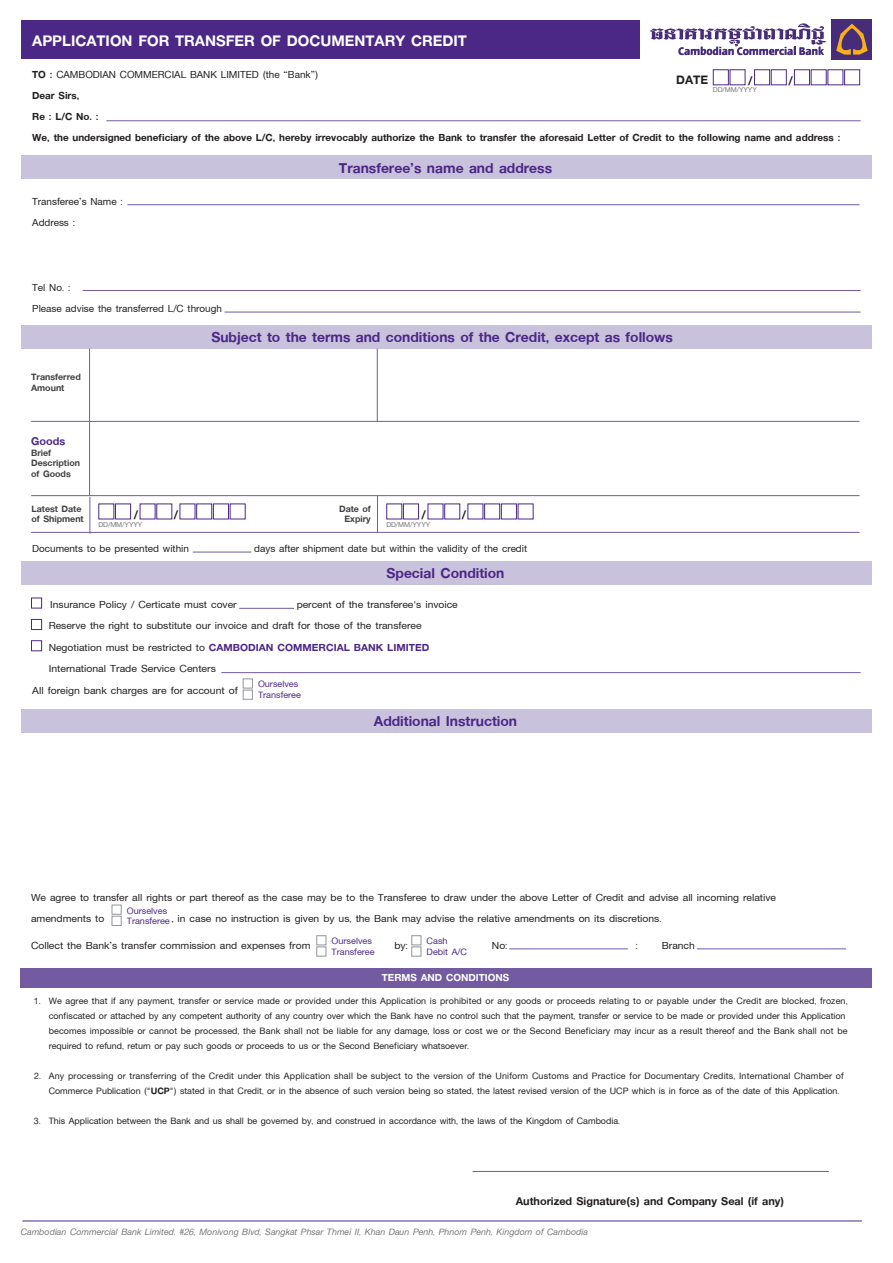
<style>
.page{position:relative;width:893px;height:1263px;background:#fff}
.page>*{position:absolute;margin:0;border:0;box-sizing:border-box;transform-origin:0 0}
.t1{font:700 22.5px "PS Lx Text";color:#fffdfe}
.t2{font:700 21px "PS Lx Text";color:#4b2885}
.t3{font:700 18px "PS Lx Text";color:#231f20}
.t4{font:700 16.5px "PS Lx Text";color:#231f20}
.t5{font:700 16.5px "PS Lx Text";color:#4b2885}
.t6{font:15px/21.3px "PS Lx Text";color:#231f20;scale:1.04 1}
.t7{font:700 15px/21px "PS Lx Text";color:#231f20}
.t8{font:15px/21.8px "PS Lx Text";color:#231f20}
.t9{font:15px/21.5px "PS Lx Text";color:#231f20;text-align:center;scale:1.05 1}
.t10{font:700 15px "PS Lx Text";color:#fff}
.t11{font:13.5px/15px "PS Lx Text";color:#231f20}
.t12{font:italic 13.5px "PS Lx Text";color:#777}
.t13{font:700 13.5px/10.5px "PS Lx Text";color:#414042}
.t14{font:13.5px "PS Lx Text";color:#4b2885}
.t15{font:600 condensed 10.8px "Ergo Com";letter-spacing:-.01em;color:#462c79}
.t16{font:10.5px "PS Lx Text";letter-spacing:-.005em;color:#767676}
.s1{font-weight:400}
.s2{font-weight:700;color:#4b2885}
.s3{font-weight:700}
</style>
<div class="page">
<div style="left:21px;top:709px;width:850px;height:23px;background:#c9c2dd"></div>
<div style="left:21px;top:20px;width:619px;height:39px;background:#4b2885"></div>
<hr style="left:22px;top:1220px;width:840px;height:1px;background:#4b2885">
<div style="left:21px;top:968px;width:851px;height:19px;background:#725ba0"></div>
<div style="left:31px;top:598px;width:11px;height:10px;border:1px solid #4b2885"></div>
<div style="left:31px;top:619px;width:11px;height:11px;border:1px solid #4b2885"></div>
<div style="left:31px;top:640px;width:11px;height:11px;border:1px solid #4b2885"></div>
<hr style="left:106px;top:120px;width:755px;height:1px;background:#725ba0">
<hr style="left:193px;top:552px;width:58px;height:1px;background:#725ba0">
<hr style="left:128px;top:204px;width:732px;height:1px;background:#725ba0">
<hr style="left:83px;top:290px;width:778px;height:1px;background:#725ba0">
<hr style="left:31px;top:421px;width:829px;height:1px;background:#725ba0">
<hr style="left:31px;top:495px;width:829px;height:1px;background:#725ba0">
<hr style="left:225px;top:312px;width:636px;height:1px;background:#725ba0">
<hr style="left:221px;top:672px;width:640px;height:1px;background:#725ba0">
<hr style="left:472px;top:1171px;width:357px;height:1px;background:#725ba0">
<div style="left:21px;top:156px;width:850px;height:23px;background:#c9c2dd"></div>
<div style="left:21px;top:325px;width:850px;height:24px;background:#c9c2dd"></div>
<div style="left:21px;top:561px;width:850px;height:23px;background:#c9c2dd"></div>
<div style="left:713px;top:70px;width:16px;height:15px;border:1px solid #4b2885"></div>
<div style="left:754px;top:70px;width:16px;height:15px;border:1px solid #4b2885"></div>
<div style="left:771px;top:70px;width:15px;height:15px;border:1px solid #4b2885"></div>
<div style="left:794px;top:70px;width:16px;height:15px;border:1px solid #4b2885"></div>
<div style="left:844px;top:70px;width:16px;height:15px;border:1px solid #4b2885"></div>
<hr style="left:89px;top:349px;width:1px;height:72px;background:#725ba0">
<hr style="left:377px;top:349px;width:1px;height:72px;background:#725ba0">
<hr style="left:89px;top:421px;width:1px;height:75px;background:#725ba0">
<hr style="left:31px;top:532px;width:829px;height:1px;background:#725ba0">
<hr style="left:90px;top:497px;width:1px;height:37px;background:#725ba0">
<div style="left:115px;top:504px;width:16px;height:15px;border:1px solid #4b2885"></div>
<div style="left:196px;top:504px;width:16px;height:15px;border:1px solid #4b2885"></div>
<div style="left:213px;top:504px;width:16px;height:15px;border:1px solid #4b2885"></div>
<hr style="left:377px;top:496px;width:1px;height:36px;background:#725ba0">
<div style="left:386px;top:504px;width:16px;height:15px;border:1px solid #4b2885"></div>
<div style="left:403px;top:504px;width:16px;height:15px;border:1px solid #4b2885"></div>
<div style="left:444px;top:504px;width:16px;height:15px;border:1px solid #4b2885"></div>
<div style="left:484px;top:504px;width:16px;height:15px;border:1px solid #4b2885"></div>
<div style="left:501px;top:504px;width:16px;height:15px;border:1px solid #4b2885"></div>
<div style="left:243px;top:678px;width:10px;height:10px;border:1px solid #939598"></div>
<div style="left:243px;top:690px;width:10px;height:10px;border:1px solid #939598"></div>
<div style="left:112px;top:905px;width:10px;height:10px;border:1px solid #939598"></div>
<div style="left:112px;top:916px;width:10px;height:10px;border:1px solid #939598"></div>
<div style="left:316px;top:935px;width:10px;height:10px;border:1px solid #939598"></div>
<div style="left:316px;top:946px;width:10px;height:10px;border:1px solid #939598"></div>
<div style="left:411px;top:935px;width:10px;height:10px;border:1px solid #939598"></div>
<div style="left:411px;top:946px;width:10px;height:10px;border:1px solid #939598"></div>
<hr style="left:509px;top:948px;width:119px;height:1px;background:#725ba0">
<hr style="left:697px;top:948px;width:149px;height:1px;background:#725ba0">
<hr style="left:239px;top:608px;width:55px;height:1px;background:#725ba0">
<div style="left:832px;top:19px;width:40px;height:40px;background:#462c79"></div>
<svg style="left:836px;top:24px;width:32px;height:31px"></svg>
<svg style="left:650px;top:23px;width:176px;height:32px"></svg>
<h1 class="t1" style="left:32px;top:27px;width:436px">APPLICATION FOR TRANSFER OF DOCUMENTARY CREDIT</h1>
<p class="t15" style="left:678px;top:43px;width:147px">Cambodian Commercial Bank</p>
<p class="t7" style="left:32px;top:65px;width:810px">TO : <span class="s1">CAMBODIAN COMMERCIAL BANK LIMITED (the “Bank”)<br></span>Dear Sirs,<br>Re : L/C No. :<br>We, the undersigned beneficiary of the above L/C, hereby irrevocably authorize the Bank to transfer the aforesaid Letter of Credit to the following name and address :</p>
<h3 class="t3" style="left:676px;top:69px;width:33px">DATE</h3>
<h3 class="t3" style="left:748px;top:70px;width:6px">/</h3>
<h3 class="t3" style="left:788px;top:70px;width:6px">/</h3>
<p class="t16" style="left:713px;top:84px;width:46px">DD/MM/YYYY</p>
<p class="t8" style="left:32px;top:191px;width:92px">Transferee’s Name :<br>Address :</p>
<p class="t8" style="left:32px;top:278px;width:191px;line-height:21px">Tel No. :<br>Please advise the transferred L/C through</p>
<h2 class="t2" style="left:339px;top:155px;width:215px">Transferee’s name and address</h2>
<p class="t13" style="left:31px;top:372px;width:51px">Transferred<br>Amount</p>
<p class="t5" style="left:31px;top:432px;width:36px">Goods</p>
<p class="t13" style="left:31px;top:448px;width:50px">Brief<br>Description of Goods</p>
<p class="t13" style="left:32px;top:504px;width:112px">Latest Date<br>of Shipment <sub>DD/MM/YYYY</sub></p>
<h3 class="t3" style="left:134px;top:504px;width:6px">/</h3>
<h3 class="t3" style="left:174px;top:504px;width:6px">/</h3>
<h2 class="t2" style="left:211px;top:325px;width:463px">Subject to the terms and conditions of the Credit, except as follows</h2>
<p class="t13" style="left:339px;top:504px;width:33px">Date of</p>
<p class="t16" style="left:344px;top:518px;width:87px"><sup>Expiry</sup> DD/MM/YYYY</p>
<h3 class="t3" style="left:422px;top:504px;width:6px">/</h3>
<h3 class="t3" style="left:462px;top:504px;width:6px">/</h3>
<p class="t8" style="left:32px;top:538px;width:158px">Documents to be presented within</p>
<p class="t8" style="left:254px;top:538px;width:274px">days after shipment date but within the validity of the credit</p>
<h2 class="t2" style="left:387px;top:561px;width:119px">Special Condition</h2>
<p class="t6" style="left:50px;top:594px;width:181px">Insurance Policy / Certificate must cover</p>
<p class="t6" style="left:49px;top:594px;width:395px;text-indent:248px">percent of the transferee's invoice<br>Reserve the right to substitute our invoice and draft for those of the transferee<br>Negotiation must be restricted to <span class="s2">CAMBODIAN COMMERCIAL BANK LIMITED</span></p>
<p class="t9" style="left:32px;top:659px;width:197px">International Trade Service Centers<br>All foreign bank charges are for account of</p>
<p class="t14" style="left:258px;top:676px;width:42px">Ourselves</p>
<p class="t14" style="left:258px;top:687px;width:44px">Transferee</p>
<h2 class="t2" style="left:374px;top:709px;width:145px">Additional Instruction</h2>
<p class="t6" style="left:31px;top:887px;width:718px">We agree to transfer all rights or part thereof as the case may be to the Transferee to draw under the above Letter of Credit and advise all incoming relative amendments to</p>
<p class="t14" style="left:127px;top:903px;width:42px">Ourselves</p>
<p class="t6" style="left:31px;top:935px;width:270px">Collect the Bank’s transfer commission and expenses from</p>
<p class="t6" style="left:394px;top:935px;width:15px">by:</p>
<p class="t6" style="left:492px;top:935px;width:17px">No:</p>
<p class="t6" style="left:635px;top:935px;width:4px">:</p>
<p class="t6" style="left:662px;top:935px;width:33px">Branch</p>
<p class="t14" style="left:332px;top:944px;width:44px">Transferee</p>
<p class="t6" style="left:171px;top:908px;width:473px">, in case no instruction is given by us, the Bank may advise the relative amendments on its discretions.</p>
<p class="t14" style="left:127px;top:913px;width:44px">Transferee</p>
<p class="t14" style="left:332px;top:933px;width:42px">Ourselves</p>
<p class="t14" style="left:427px;top:933px;width:23px">Cash</p>
<p class="t14" style="left:427px;top:944px;width:42px">Debit A/C</p>
<p class="t11" style="left:34px;top:994px;width:8px">1.</p>
<p class="t11" style="left:34px;top:1069px;width:8px">2.</p>
<p class="t11" style="left:34px;top:1114px;width:8px">3.</p>
<p class="t10" style="left:382px;top:968px;width:129px">TERMS AND CONDITIONS</p>
<p class="t11" style="left:49px;top:994px;width:800px">We agree that if any payment, transfer or service made or provided under this Application is prohibited or any goods or proceeds relating to or payable under the Credit are blocked, frozen, confiscated or attached by any competent authority of any country over which the Bank have no control such that the payment, transfer or service to be made or provided under this Application becomes impossible or cannot be processed, the Bank shall not be liable for any damage, loss or cost we or the Second Beneficiary may incur as a result thereof and the Bank shall not be required to refund, return or pay such goods or proceeds to us or the Second Beneficiary whatsoever.</p>
<p class="t11" style="left:49px;top:1069px;width:797px">Any processing or transferring of the Credit under this Application shall be subject to the version of the Uniform Customs and Practice for Documentary Credits, International Chamber of<br>Commerce Publication ("<span class="s3">UCP</span>") stated in that Credit, or in the absence of such version being so stated, the latest revised version of the UCP which is in force as of the date of this Application.</p>
<p class="t11" style="left:49px;top:1114px;width:573px">This Application between the Bank and us shall be governed by, and construed in accordance with, the laws of the Kingdom of Cambodia.</p>
<p class="t4" style="left:516px;top:1191px;width:270px">Authorized Signature(s) and Company Seal (if any)</p>
<p class="t12" style="left:20px;top:1224px;width:569px">Cambodian Commercial Bank Limited. #26, Monivong Blvd, Sangkat Phsar Thmei II, Khan Daun Penh, Phnom Penh, Kingdom of Cambodia</p>
</div>
